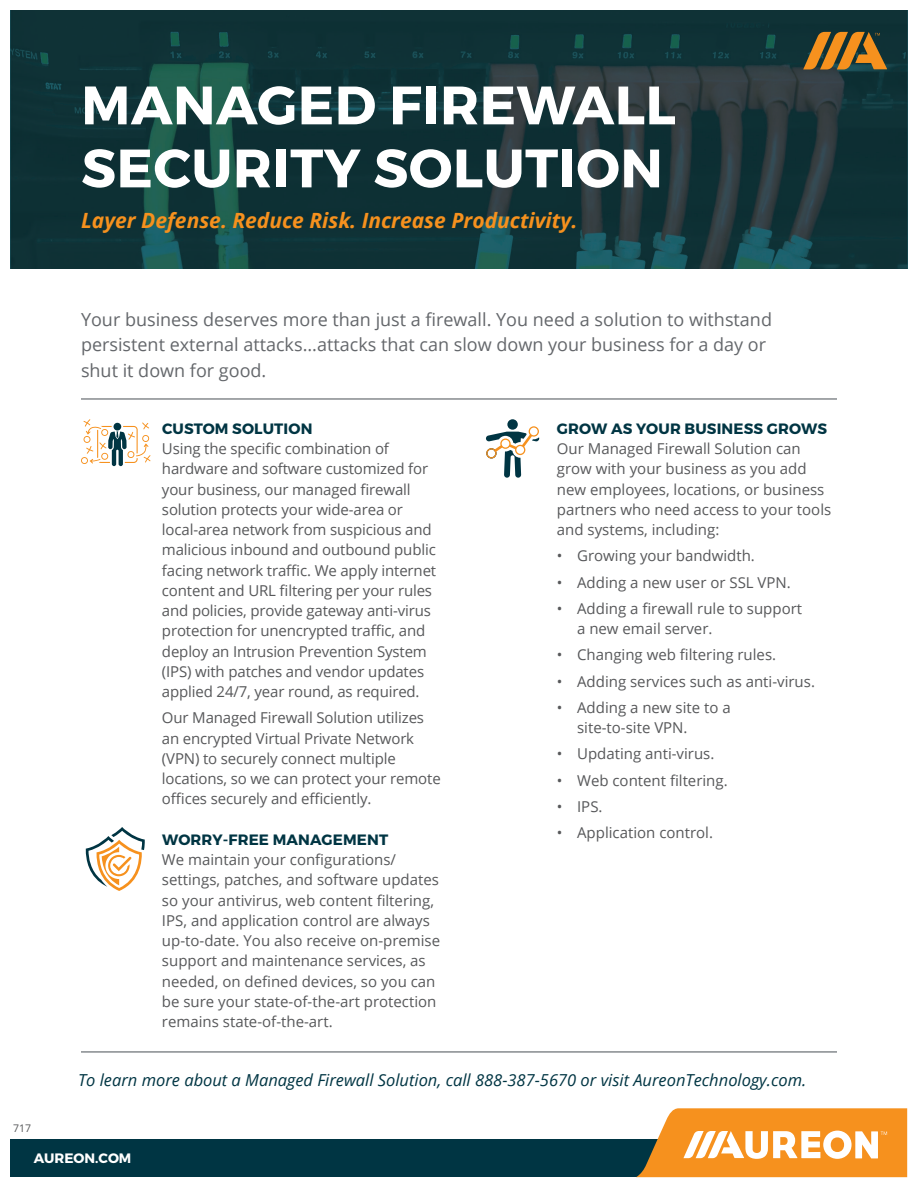
<style>
.page{position:relative;width:918px;height:1188px;background:#fff}
.page>*{position:absolute;margin:0;border:0;box-sizing:border-box;transform-origin:0 0}
.t1{font:700 54px/63px "Montserrat";letter-spacing:.01em;color:#fff}
.t2{font:italic 700 21px "Open Sans";color:#f6911e}
.t3{font:18px/25.5px "Open Sans";color:#64676b}
.t4{font:italic 16.5px "Open Sans";color:#003543}
.t5{font:15px/20.2px "Open Sans";color:#57585a}
.t6{font:700 15px "Montserrat";letter-spacing:.01em;color:#003543}
.t7{font:700 13.65px "Montserrat";color:#fff}
.t8{font:10.5px "Open Sans";color:#57585a}
</style>
<div class="page">
<img style="left:11px;top:11px;width:896px;height:258px">
<svg style="left:803px;top:32px;width:84px;height:37px;background:#91682a"></svg>
<svg style="left:81px;top:419px;width:70px;height:47px"></svg>
<hr style="left:81px;top:398px;width:756px;height:2px;background:#868a8e">
<div style="left:11px;top:1139px;width:896px;height:38px;background:#003543"></div>
<svg style="left:636px;top:1108px;width:271px;height:69px;background:#f1a650"></svg>
<hr style="left:81px;top:1051px;width:756px;height:2px;background:#868a8e">
<svg style="left:86px;top:827px;width:59px;height:64px"></svg>
<svg style="left:486px;top:419px;width:53px;height:59px"></svg>
<h1 class="t1" style="left:81px;top:74px;width:596px">MANAGED FIREWALL<br>SECURITY SOLUTION</h1>
<h2 class="t2" style="left:81px;top:205px;width:498px">Layer Defense. Reduce Risk. Increase Productivity.</h2>
<p class="t3" style="left:81px;top:306px;width:693px">Your business deserves more than just a firewall. You need a solution to withstand persistent external attacks...attacks that can slow down your business for a day or shut it down for good.</p>
<p class="t6" style="left:162px;top:419px;width:152px">CUSTOM SOLUTION</p>
<p class="t5" style="left:162px;top:438px;width:276px">Using the specific combination of hardware and software customized for your business, our managed firewall solution protects your wide-area or local-area network from suspicious and malicious inbound and outbound public facing network traffic. We apply internet content and URL filtering per your rules and policies, provide gateway anti-virus protection for unencrypted traffic, and deploy an Intrusion Prevention System (IPS) with patches and vendor updates applied 24/7, year round, as required.</p>
<p class="t5" style="left:162px;top:707px;width:280px">Our Managed Firewall Solution utilizes an encrypted Virtual Private Network (VPN) to securely connect multiple locations, so we can protect your remote offices securely and efficiently.</p>
<p class="t6" style="left:162px;top:830px;width:228px">WORRY-FREE MANAGEMENT</p>
<p class="t5" style="left:162px;top:849px;width:280px">We maintain your configurations/ settings, patches, and software updates so your antivirus, web content filtering, IPS, and application control are always up-to-date. You also receive on-premise support and maintenance services, as needed, on defined devices, so you can be sure your state-of-the-art protection remains state-of-the-art.</p>
<p class="t6" style="left:557px;top:419px;width:272px">GROW AS YOUR BUSINESS GROWS</p>
<p class="t5" style="left:557px;top:438px;width:276px">Our Managed Firewall Solution can grow with your business as you add new employees, locations, or business partners who need access to your tools and systems, including:</p>
<p class="t5" style="left:557px;top:545px;width:200px">• Growing your bandwidth.</p>
<p class="t5" style="left:557px;top:572px;width:235px">• Adding a new user or SSL VPN.</p>
<p class="t5" style="left:577px;top:598px;width:227px;text-indent:-20px">• Adding a firewall rule to support a new email server.</p>
<p class="t5" style="left:557px;top:644px;width:221px">• Changing web filtering rules.</p>
<p class="t5" style="left:557px;top:671px;width:260px">• Adding services such as anti-virus.</p>
<p class="t5" style="left:577px;top:697px;width:155px;text-indent:-20px">• Adding a new site to a site-to-site VPN.</p>
<p class="t5" style="left:557px;top:743px;width:159px">• Updating anti-virus.</p>
<p class="t5" style="left:557px;top:770px;width:172px">• Web content filtering.</p>
<p class="t5" style="left:557px;top:796px;width:47px">• IPS.</p>
<p class="t5" style="left:557px;top:822px;width:158px">• Application control.</p>
<p class="t8" style="left:13px;top:1121px;width:20px">717</p>
<p class="t4" style="left:78px;top:1069px;width:730px">To learn more about a Managed Firewall Solution, call 888-387-5670 or visit AureonTechnology.com.</p>
<p class="t7" style="left:34px;top:1150px;width:99px">AUREON.COM</p>
</div>
